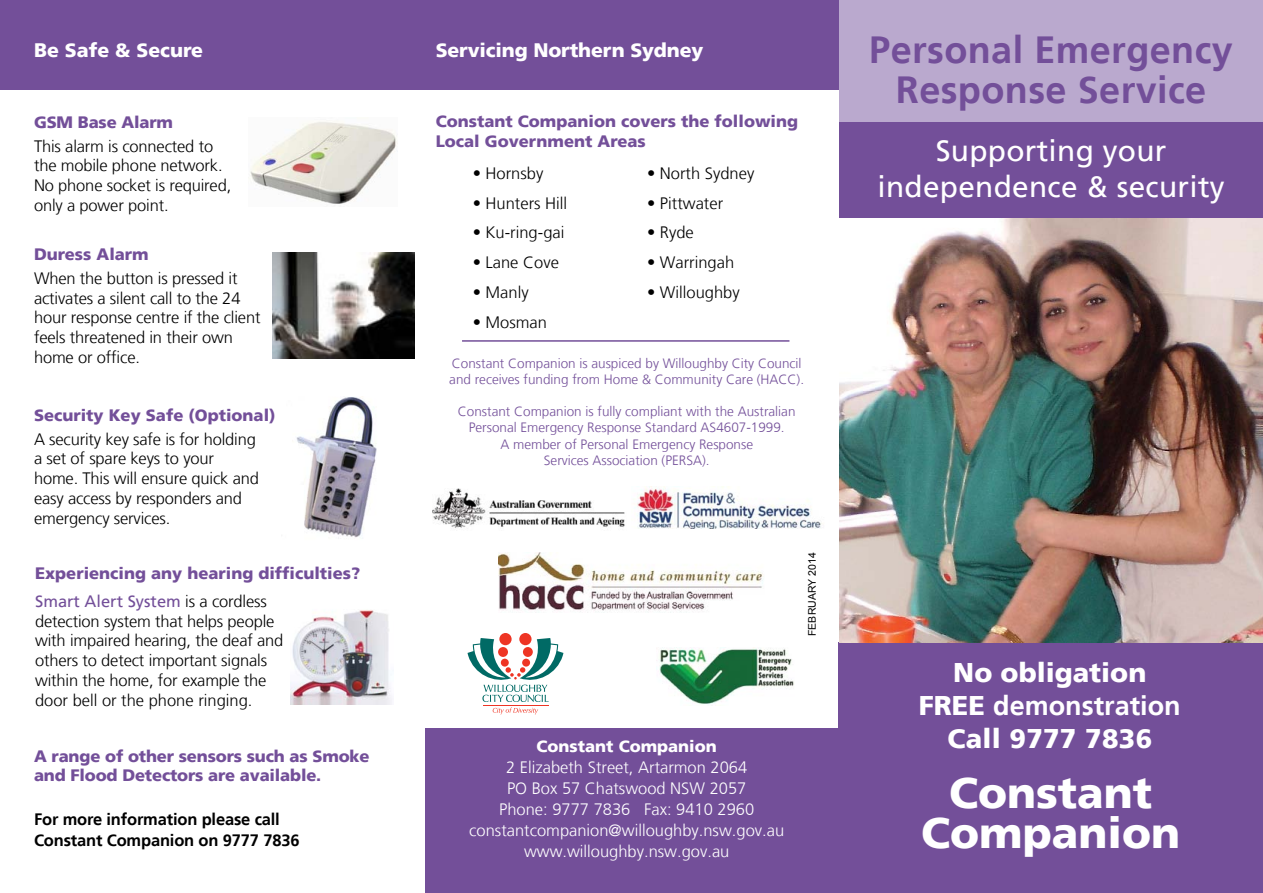
<style>
.page{position:relative;width:1263px;height:893px;background:#fff}
.page>*{position:absolute;margin:0;border:0;box-sizing:border-box;transform-origin:0 0}
.t1{font:900 43.5px/40.5px "Frutiger LT";color:#fff;text-align:center}
.t2{font:700 37.8px/41px "Frutiger LT";letter-spacing:.01em;color:#734f99;text-align:center}
.t3{font:29.7px/35.7px "Frutiger LT";letter-spacing:.01em;color:#fff;text-align:center}
.t4{font:900 27px/33px "Frutiger LT";color:#fff;text-align:center}
.t5{font:900 19.5px "Frutiger LT";letter-spacing:-.01em;color:#fff}
.t6{font:300 16.5px/19.8px "Frutiger LT";letter-spacing:-.01em;color:#000}
.t7{font:900 16.5px/19.8px "Frutiger LT";color:#734f99}
.t8{font:300 16.5px/21px "Frutiger LT";color:#fff;text-align:center}
.t9{font:700 16.5px/21px "Frutiger LT";letter-spacing:-.01em;color:#000}
.t10{font:900 16.5px "Frutiger LT";color:#fff}
.t11{font:300 13.5px/16.2px "Frutiger LT";color:#734f99}
.t12{font:10.5px "Arial";letter-spacing:.005em;color:#000}
.s1{font-weight:400}
.s2{font-weight:300;color:#000}
.s3{font-weight:700}
</style>
<div class="page">
<div style="left:0;top:0;width:839px;height:90px;background:#734f99"></div>
<div style="left:839px;top:122px;width:424px;height:97px;background:#734f99"></div>
<div style="left:839px;top:642px;width:424px;height:251px;background:#734f99"></div>
<div style="left:839px;top:0;width:424px;height:122px;background:#baa9ce"></div>
<img style="left:290px;top:610px;width:102px;height:94px">
<img style="left:839px;top:219px;width:424px;height:424px">
<div style="left:425px;top:729px;width:414px;height:164px;background:#734f99"></div>
<hr style="left:462px;top:340px;width:327px;height:2px;background:#734f99">
<div style="left:499px;top:633px;width:13px;height:12px;background:#ee3524;border-radius:50%"></div>
<div style="left:519px;top:633px;width:13px;height:12px;background:#ee3524;border-radius:50%"></div>
<svg style="left:467px;top:638px;width:96px;height:76px"></svg>
<img style="left:659px;top:648px;width:135px;height:56px">
<img style="left:635px;top:487px;width:187px;height:42px">
<img style="left:432px;top:488px;width:193px;height:40px">
<img style="left:296px;top:397px;width:81px;height:142px">
<img style="left:273px;top:252px;width:142px;height:107px">
<img style="left:250px;top:121px;width:148px;height:83px">
<img style="left:499px;top:553px;width:264px;height:59px">
<p class="t5" style="left:34px;top:39px;width:171px">Be Safe &amp; Secure</p>
<p class="t5" style="left:436px;top:39px;width:269px">Servicing Northern Sydney</p>
<p class="t7" style="left:34px;top:112px;width:141px">GSM Base Alarm</p>
<p class="t6" style="left:34px;top:137px;width:199px">This alarm is connected to the mobile phone network.<br>No phone socket is required, only a power point.</p>
<p class="t7" style="left:34px;top:244px;width:116px">Duress Alarm</p>
<p class="t6" style="left:34px;top:268px;width:228px">When the button is pressed it activates a silent call to the 24 hour response centre if the client feels threatened in their own home or office.</p>
<p class="t7" style="left:34px;top:405px;width:243px">Security Key Safe (Optional)</p>
<p class="t6" style="left:34px;top:429px;width:227px">A security key safe is for holding a set of spare keys to your home. This will ensure quick and easy access by responders and emergency services.</p>
<p class="t7" style="left:35px;top:559px;width:327px;line-height:28.3px">Experiencing any hearing difficulties?<br><span class="s1">Smart Alert System</span> <span class="s2">is a cordless</span></p>
<p class="t6" style="left:35px;top:611px;width:250px">detection system that helps people with impaired hearing, the deaf and others to detect important signals within the home, for example the door bell or the phone ringing.</p>
<p class="t7" style="left:34px;top:746px;width:337px">A range of other sensors such as Smoke and Flood Detectors are available.</p>
<p class="t9" style="left:34px;top:809px;width:267px">For more information please call<br>Constant Companion on 9777 7836</p>
<p class="t7" style="left:436px;top:111px;width:364px">Constant Companion covers the following<br>Local Government Areas</p>
<p class="t6" style="left:473px;top:164px;width:72px">• Hornsby</p>
<p class="t6" style="left:647px;top:164px;width:109px">• North Sydney</p>
<p class="t6" style="left:473px;top:193px;width:96px">• Hunters Hill</p>
<p class="t6" style="left:647px;top:193px;width:78px">• Pittwater</p>
<p class="t6" style="left:473px;top:223px;width:93px">• Ku-ring-gai</p>
<p class="t6" style="left:647px;top:223px;width:48px">• Ryde</p>
<p class="t6" style="left:473px;top:253px;width:88px">• Lane Cove</p>
<p class="t6" style="left:647px;top:253px;width:89px">• Warringah</p>
<p class="t6" style="left:473px;top:283px;width:57px">• Manly</p>
<p class="t6" style="left:647px;top:283px;width:94px">• Willoughby</p>
<p class="t6" style="left:473px;top:312px;width:76px">• Mosman</p>
<p class="t11" style="left:449px;top:355px;width:356px">Constant Companion is auspiced by Willoughby City Council and receives funding from Home &amp; Community Care (HACC).</p>
<p class="t11" style="left:458px;top:404px;width:339px;text-align:center">Constant Companion is fully compliant with the Australian Personal Emergency Response Standard AS4607-1999.<br>A member of Personal Emergency Response<br>Services Association (PERSA).</p>
<p class="t12" style="left:805px;top:636px;width:85px;rotate:-90deg">FEBRUARY 2014</p>
<p class="t10" style="left:537px;top:737px;width:182px">Constant Companion</p>
<p class="t8" style="left:469px;top:757px;width:316px">2 Elizabeth Street, Artarmon 2064<br>PO Box 57 Chatswood NSW 2057<br>Phone: 9777 7836 Fax: 9410 2960 constantcompanion@willoughby.nsw.gov.au www.willoughby.nsw.gov.au</p>
<h2 class="t2" style="left:869px;top:29px;width:365px">Personal Emergency<br>Response Service</h2>
<h3 class="t3" style="left:877px;top:133px;width:349px">Supporting your independence &amp; security</h3>
<h3 class="t4" style="left:919px;top:656px;width:263px">No obligation<br>FREE <span class="s3">demonstration<br></span>Call 9777 7836</h3>
<h1 class="t1" style="left:921px;top:772px;width:260px">Constant<br>Companion</h1>
</div>
